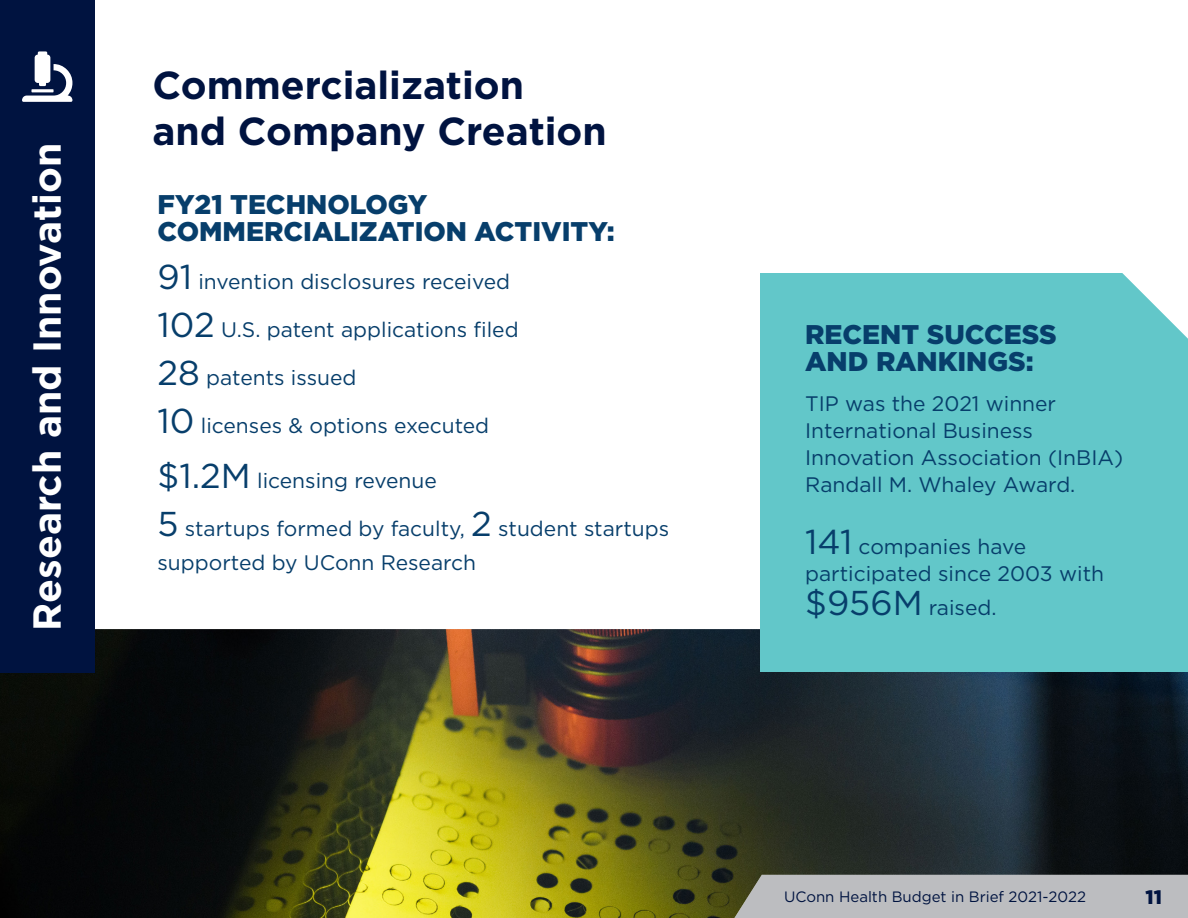
<style>
.page{position:relative;width:1188px;height:918px;background:#fff}
.page>*{position:absolute;margin:0;border:0;box-sizing:border-box;transform-origin:0 0}
.Page_Header{font:700 39px/46.8px "Gotham";color:#001340}
.Page_Header-2{font:700 39px "Gotham";color:#fff}
.Subheader{font:900 27px/27px "Gotham";color:#073e6b}
.Sub_Header_2{font:21px/27px "Gotham";color:#073e6b}
.t1{font:900 19.5px "Gotham";color:#001340}
.t2{font:15px "Gotham";color:#001340}
.s1{font-size:34.5px}
</style>
<div class="page">
<img style="left:0;top:629px;width:1188px;height:289px">
<div style="left:760px;top:273px;width:428px;height:398px;background:#62c7c9"></div>
<svg style="left:1122px;top:273px;width:66px;height:66px"></svg>
<div style="left:0;top:0;width:94px;height:672px;background:#001340"></div>
<svg style="left:22px;top:51px;width:50px;height:51px"></svg>
<h2 class="Page_Header-2" style="left:21px;top:631px;width:489px;rotate:-90deg">Research and Innovation</h2>
<h2 class="Page_Header" style="left:152px;top:61px;width:456px">Commercialization and Company Creation</h2>
<h3 class="Subheader" style="left:158px;top:191px;width:459px">FY21 TECHNOLOGY<br>COMMERCIALIZATION ACTIVITY:</h3>
<p class="Sub_Header_2" style="left:158px;top:268px;width:354px"><span class="s1">91</span> invention disclosures received</p>
<p class="Sub_Header_2" style="left:158px;top:316px;width:363px"><span class="s1">102</span> U.S. patent applications filed</p>
<p class="Sub_Header_2" style="left:158px;top:364px;width:201px"><span class="s1">28</span> patents issued</p>
<p class="Sub_Header_2" style="left:158px;top:412px;width:333px"><span class="s1">10</span> licenses &amp; options executed</p>
<p class="Sub_Header_2" style="left:158px;top:466px;width:281px"><span class="s1">$1.2M</span> licensing revenue</p>
<p class="Sub_Header_2" style="left:158px;top:511px;width:513px;line-height:34.5px"><span class="s1">5</span> startups formed by faculty, <span class="s1">2</span> student startups supported by UConn Research</p>
<h3 class="Subheader" style="left:805px;top:320px;width:253px">RECENT SUCCESS<br>AND RANKINGS:</h3>
<p class="Sub_Header_2" style="left:805px;top:390px;width:319px">TIP was the 2021 winner<br>International Business<br>Innovation Association (InBIA)<br>Randall M. Whaley Award.</p>
<p class="Sub_Header_2" style="left:805px;top:532px;width:300px"><span class="s1">141</span> companies have participated since 2003 with</p>
<p class="Sub_Header_2" style="left:805px;top:594px;width:193px"><span class="s1">$956M</span> raised.</p>
<p class="t2" style="left:784px;top:887px;width:304px">UConn Health Budget in Brief 2021-2022</p>
<p class="t1" style="left:1146px;top:884px;width:18px">11</p>
</div>
